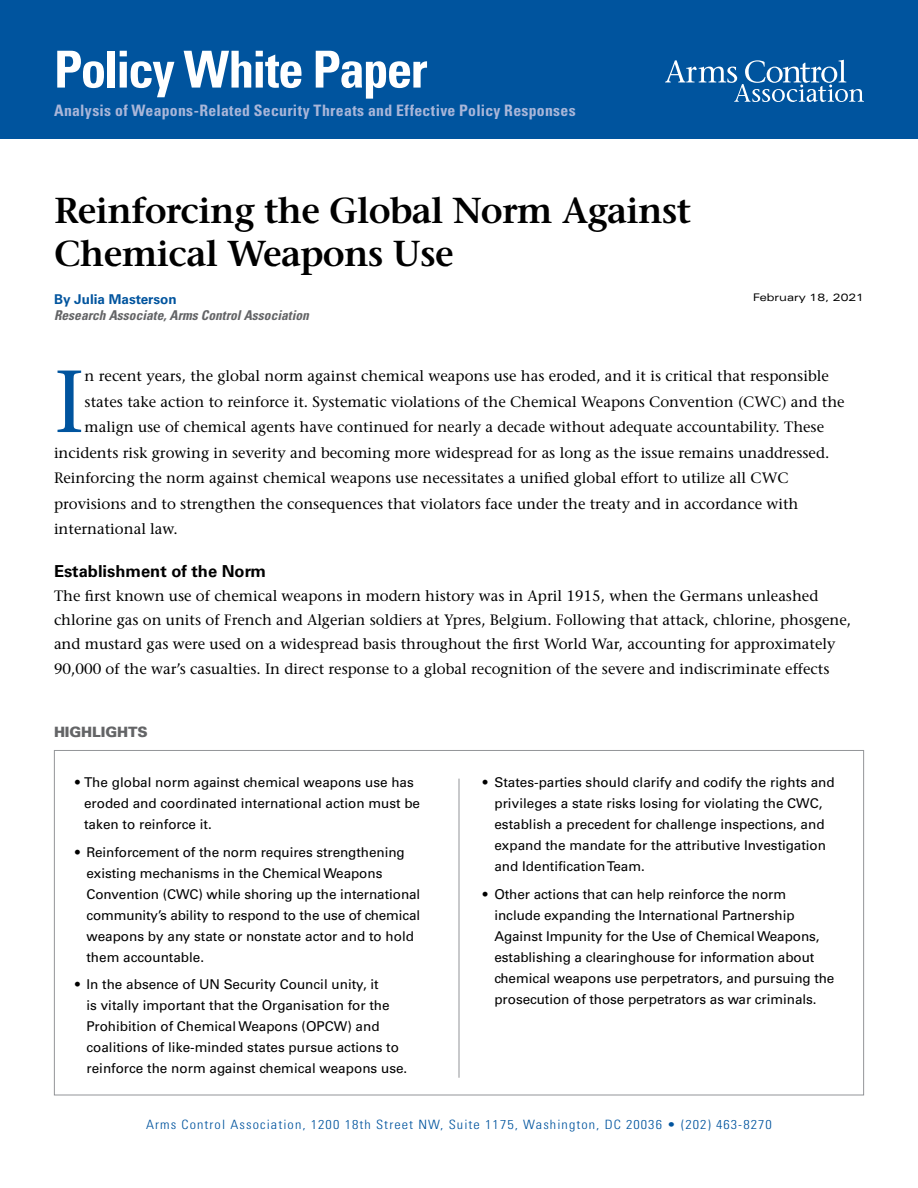
<style>
.page{position:relative;width:918px;height:1188px;background:#fff}
.page>*{position:absolute;margin:0;border:0;box-sizing:border-box;transform-origin:0 0}
.t1{font:500 87.9px "Stone Serif Std";color:#00549e}
.t2{font:700 condensed 51px "Univers LT Std";letter-spacing:-.035em;color:#fff}
.t3{font:600 36px/43.2px "Stone Serif Std";letter-spacing:-.02em;color:#000}
.t4{font:700 16.5px "Univers LT Std";color:#000}
.t5{font:700 condensed 15.75px "Univers LT Std";letter-spacing:.02em;color:#a9b6d9}
.t6{font:500 15px/24px "Stone Serif Std";color:#000}
.t7{font:900 14.25px "Univers LT Std";letter-spacing:-.01em;color:#636466}
.t8{font:13.5px/21px "Univers LT Std";color:#000}
.t9{font:italic 700 condensed 13.5px "Univers";color:#636466}
.t10{font:700 13.5px "Univers LT Std";color:#00549e}
.t11{font:300 condensed 12.9px "Univers LT Std";letter-spacing:.075em;color:#00549e;scale:1.11 1}
.t12{font:expanded 10.5px "Univers LT Std";color:#000}
</style>
<div class="page">
<hr style="left:459px;top:779px;width:1px;height:299px;background:#939598">
<div style="left:0;top:0;width:918px;height:138px;background:#00549e"></div>
<svg style="left:665px;top:60px;width:199px;height:42px"></svg>
<h2 class="t2" style="left:54px;top:38px;width:375px">Policy White Paper</h2>
<p class="t5" style="left:54px;top:101px;width:523px">Analysis of Weapons-Related Security Threats and Effective Policy Responses</p>
<h3 class="t3" style="left:54px;top:189px;width:638px">Reinforcing the Global Norm Against<br>Chemical Weapons Use</h3>
<p class="t10" style="left:54px;top:291px;width:124px">By Julia Masterson</p>
<p class="t9" style="left:54px;top:307px;width:256px">Research Associate, Arms Control Association</p>
<p class="t12" style="left:753px;top:291px;width:112px">February 18, 2021</p>
<h1 class="t1" style="left:54px;top:349px;width:32px">I</h1>
<p class="t6" style="left:85px;top:364px;width:746px">n recent years, the global norm against chemical weapons use has eroded, and it is critical that responsible</p>
<p class="t6" style="left:85px;top:389px;width:762px">states take action to reinforce it. Systematic violations of the Chemical Weapons Convention (CWC) and the</p>
<p class="t6" style="left:85px;top:415px;width:741px">malign use of chemical agents have continued for nearly a decade without adequate accountability. These</p>
<p class="t6" style="left:54px;top:440px;width:777px">incidents risk growing in severity and becoming more widespread for as long as the issue remains unaddressed.</p>
<p class="t6" style="left:54px;top:466px;width:736px">Reinforcing the norm against chemical weapons use necessitates a unified global effort to utilize all CWC</p>
<p class="t6" style="left:54px;top:491px;width:746px">provisions and to strengthen the consequences that violators face under the treaty and in accordance with</p>
<p class="t6" style="left:54px;top:517px;width:125px">international law.</p>
<p class="t4" style="left:54px;top:561px;width:214px">Establishment of the Norm</p>
<p class="t6" style="left:54px;top:584px;width:799px">The first known use of chemical weapons in modern history was in April 1915, when the Germans unleashed chlorine gas on units of French and Algerian soldiers at Ypres, Belgium. Following that attack, chlorine, phosgene, and mustard gas were used on a widespread basis throughout the first World War, accounting for approximately</p>
<p class="t6" style="left:54px;top:657px;width:777px">90,000 of the war’s casualties. In direct response to a global recognition of the severe and indiscriminate effects</p>
<p class="t7" style="left:54px;top:723px;width:95px">HIGHLIGHTS</p>
<p class="t8" style="left:84px;top:772px;width:338px;text-indent:-9px">• The global norm against chemical weapons use has eroded and coordinated international action must be taken to reinforce it.</p>
<p class="t8" style="left:86px;top:841px;width:335px;text-indent:-11px">• Reinforcement of the norm requires strengthening existing mechanisms in the Chemical Weapons Convention (CWC) while shoring up the international community’s ability to respond to the use of chemical weapons by any state or nonstate actor and to hold them accountable.</p>
<p class="t8" style="left:86px;top:974px;width:322px;text-indent:-11px">• In the absence of UN Security Council unity, it<br>is vitally important that the Organisation for the Prohibition of Chemical Weapons (OPCW) and coalitions of like-minded states pursue actions to reinforce the norm against chemical weapons use.</p>
<p class="t8" style="left:494px;top:772px;width:342px;text-indent:-11px">• States-parties should clarify and codify the rights and privileges a state risks losing for violating the CWC, establish a precedent for challenge inspections, and expand the mandate for the attributive Investigation and Identification Team.</p>
<p class="t8" style="left:494px;top:883px;width:342px;text-indent:-11px">• Other actions that can help reinforce the norm include expanding the International Partnership Against Impunity for the Use of Chemical Weapons, establishing a clearinghouse for information about chemical weapons use perpetrators, and pursuing the prosecution of those perpetrators as war criminals.</p>
<p class="t11" style="left:146px;top:1117px;width:565px">Arms Control Association, 1200 18th Street NW, Suite 1175, Washington, DC 20036 • (202) 463-8270</p>
</div>
